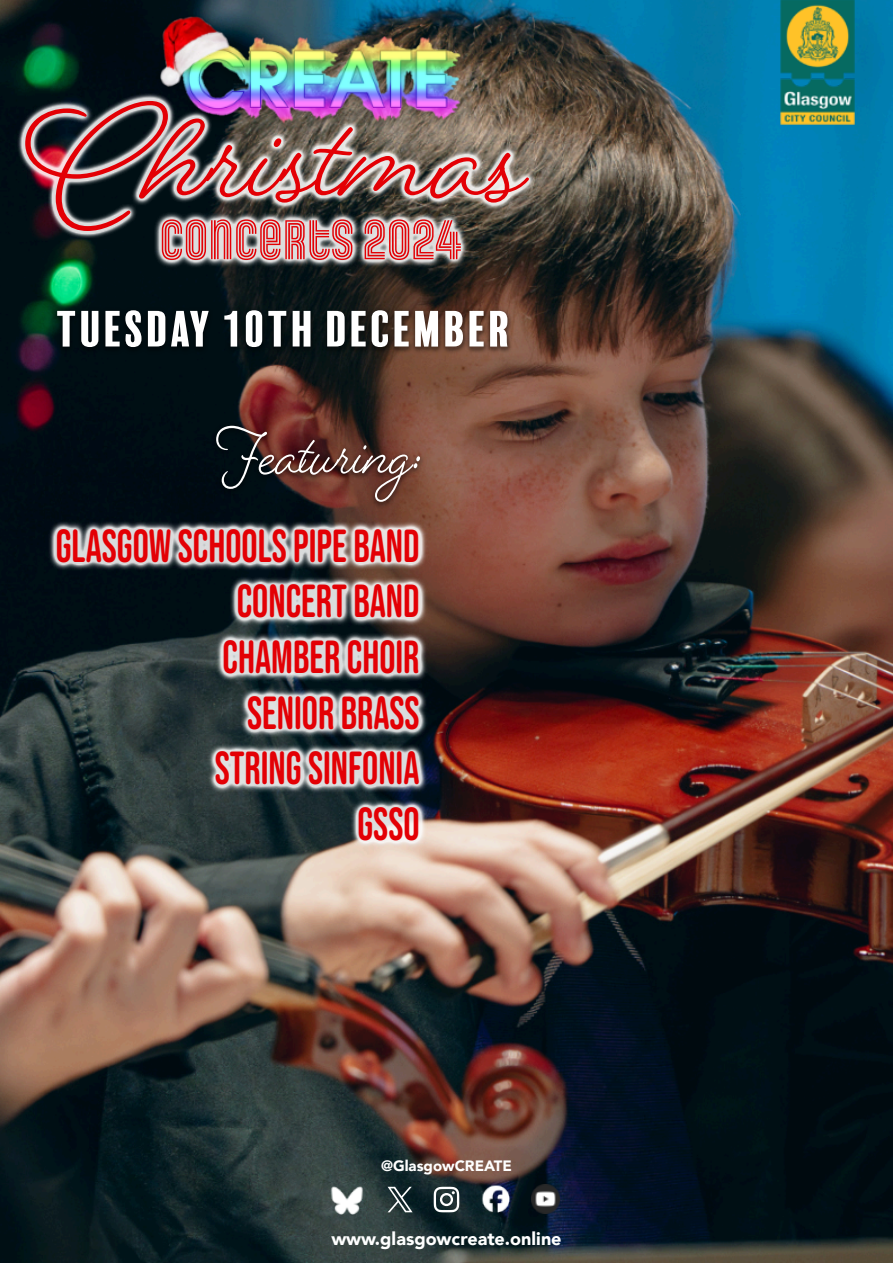
<style>
.page{position:relative;width:893px;height:1263px;background:#fff}
.page>*{position:absolute;margin:0;border:0;box-sizing:border-box;transform-origin:0 0}
.t1{font:700 144px "Beloved Script";color:#e30005}
.t2{font:700 69.6px "Beloved Script";color:#fff;scale:.87 1}
.t3{font:54px "Gala Triline";color:#e30005}
.t4{font:46.35px "Bebas Neue Rounded";color:#e30005;scale:.87 1}
.t5{font:46.35px "Balboa Plus Fill";color:#fff;scale:1.13 1}
.t6{font:900 18px "Avenir";color:#fff}
.t7{font:900 15px "Avenir";color:#fff}
</style>
<div class="page">
<img style="left:0;top:0;width:893px;height:1263px">
<img style="left:233px;top:34px;width:233px;height:59px">
<img style="left:233px;top:36px;width:227px;height:57px">
<img style="left:156px;top:15px;width:77px;height:78px">
<img style="left:160px;top:16px;width:69px;height:71px">
<img style="left:18px;top:93px;width:518px;height:175px">
<img style="left:52px;top:307px;width:461px;height:48px">
<img style="left:48px;top:520px;width:379px;height:328px">
<img style="left:211px;top:423px;width:214px;height:86px">
<img style="left:780px;top:0;width:75px;height:125px">
<svg style="left:434px;top:1187px;width:25px;height:25px"></svg>
<svg style="left:388px;top:1187px;width:25px;height:25px"></svg>
<img style="left:477px;top:1180px;width:38px;height:37px">
<img style="left:531px;top:1185px;width:29px;height:28px">
<img style="left:320px;top:1177px;width:55px;height:44px">
<p class="t1" style="left:26px;top:60px;width:502px">Christmas</p>
<p class="t3" style="left:159px;top:205px;width:304px">CONCERTS 2024</p>
<p class="t5" style="left:56px;top:309px;width:405px">TUESDAY 10TH DECEMBER</p>
<p class="t2" style="left:216px;top:408px;width:238px">Featuring:</p>
<p class="t4" style="left:56px;top:527px;width:420px">GLASGOW SCHOOLS PIPE BAND</p>
<p class="t4" style="left:237px;top:583px;width:212px">CONCERT BAND</p>
<p class="t4" style="left:223px;top:638px;width:228px">CHAMBER CHOIR</p>
<p class="t4" style="left:247px;top:694px;width:200px">SENIOR BRASS</p>
<p class="t4" style="left:215px;top:750px;width:237px">STRING SINFONIA</p>
<p class="t4" style="left:357px;top:805px;width:73px">GSSO</p>
<p class="t7" style="left:381px;top:1156px;width:132px">@GlasgowCREATE</p>
<p class="t6" style="left:331px;top:1227px;width:232px">www.glasgowcreate.online</p>
</div>
